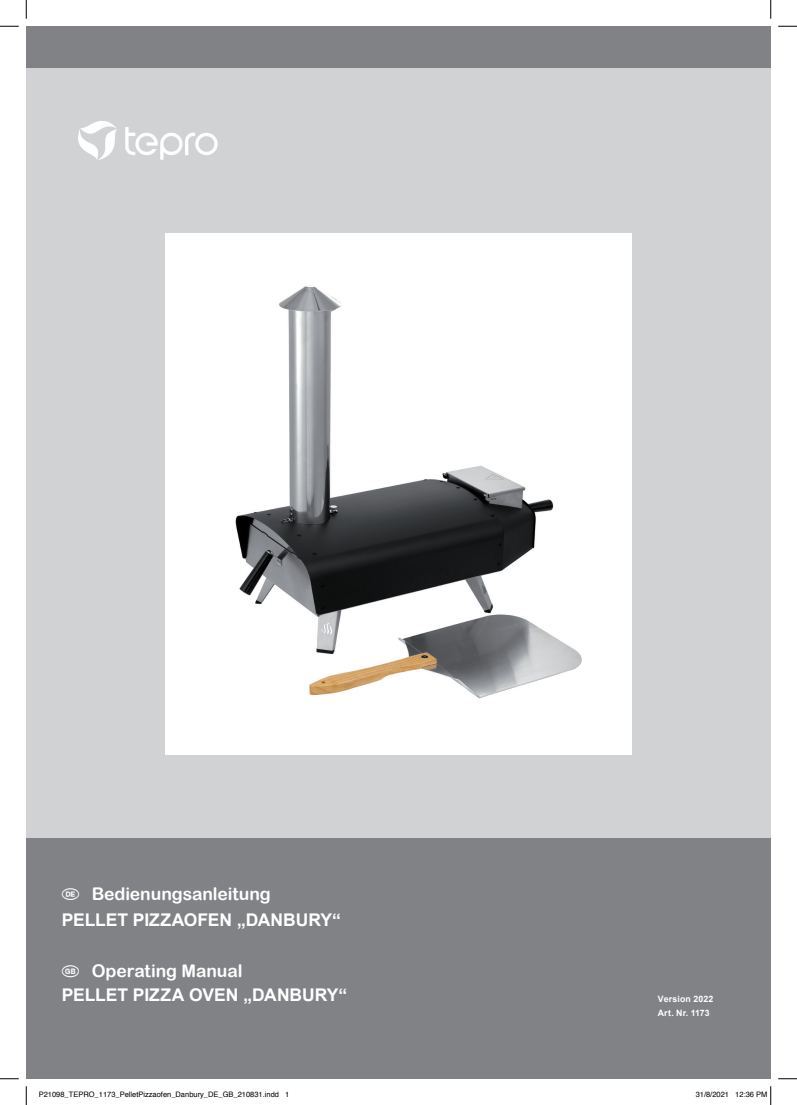
<style>
.page{position:relative;width:797px;height:1105px;background:#fff}
.page>*{position:absolute;margin:0;border:0;box-sizing:border-box;transform-origin:0 0}
.t1{font:700 17.5px "Arial";letter-spacing:-.01em;color:#fff}
.t2{font:17.5px "Arial Rounded MT Bold";letter-spacing:-.005em;color:#fff}
.t3{font:700 8.75px/14px "Arial";letter-spacing:.02em;color:#fff}
.t4{font:7.5px "Helvetica";color:#000}
.s1{font-family:"National Codes Europe"}
</style>
<div class="page">
<div style="left:26px;top:47px;width:744px;height:821px;background:#d1d2d4"></div>
<div style="left:26px;top:26px;width:744px;height:41px;background:#808285"></div>
<div style="left:26px;top:838px;width:744px;height:241px;background:#808285"></div>
<img style="left:78px;top:121px;width:117px;height:39px">
<div style="left:165px;top:234px;width:467px;height:521px;background:#fff"></div>
<img style="left:235px;top:286px;width:347px;height:413px">
<svg style="left:0;top:25px;width:19px;height:2px"></svg>
<svg style="left:778px;top:25px;width:19px;height:2px"></svg>
<svg style="left:0;top:1078px;width:19px;height:1px"></svg>
<svg style="left:778px;top:1078px;width:19px;height:1px"></svg>
<svg style="left:25px;top:0;width:2px;height:19px"></svg>
<svg style="left:25px;top:1086px;width:2px;height:19px"></svg>
<svg style="left:770px;top:0;width:1px;height:19px"></svg>
<svg style="left:770px;top:1086px;width:1px;height:19px"></svg>
<h1 class="t2" style="left:62px;top:883px;width:211px"><span class="s1">{</span> Bedienungsanleitung</h1>
<h1 class="t1" style="left:62px;top:908px;width:280px">PELLET PIZZAOFEN „DAN BURY“</h1>
<h1 class="t2" style="left:62px;top:960px;width:182px"><span class="s1">t</span> Operating Manual</h1>
<h1 class="t1" style="left:62px;top:983px;width:287px">PELLET PIZZA OVEN „DAN BURY“</h1>
<p class="t3" style="left:657px;top:992px;width:57px">VERSION 2022<br>ART. NR. 1173</p>
<p class="t4" style="left:39px;top:1089px;width:252px">P21098_TEPRO_1173_PelletPizzaofen_Danbury_DE_GB_210831.indd 1</p>
<p class="t4" style="left:695px;top:1089px;width:73px">31/8/2021 12:36 PM</p>
</div>
